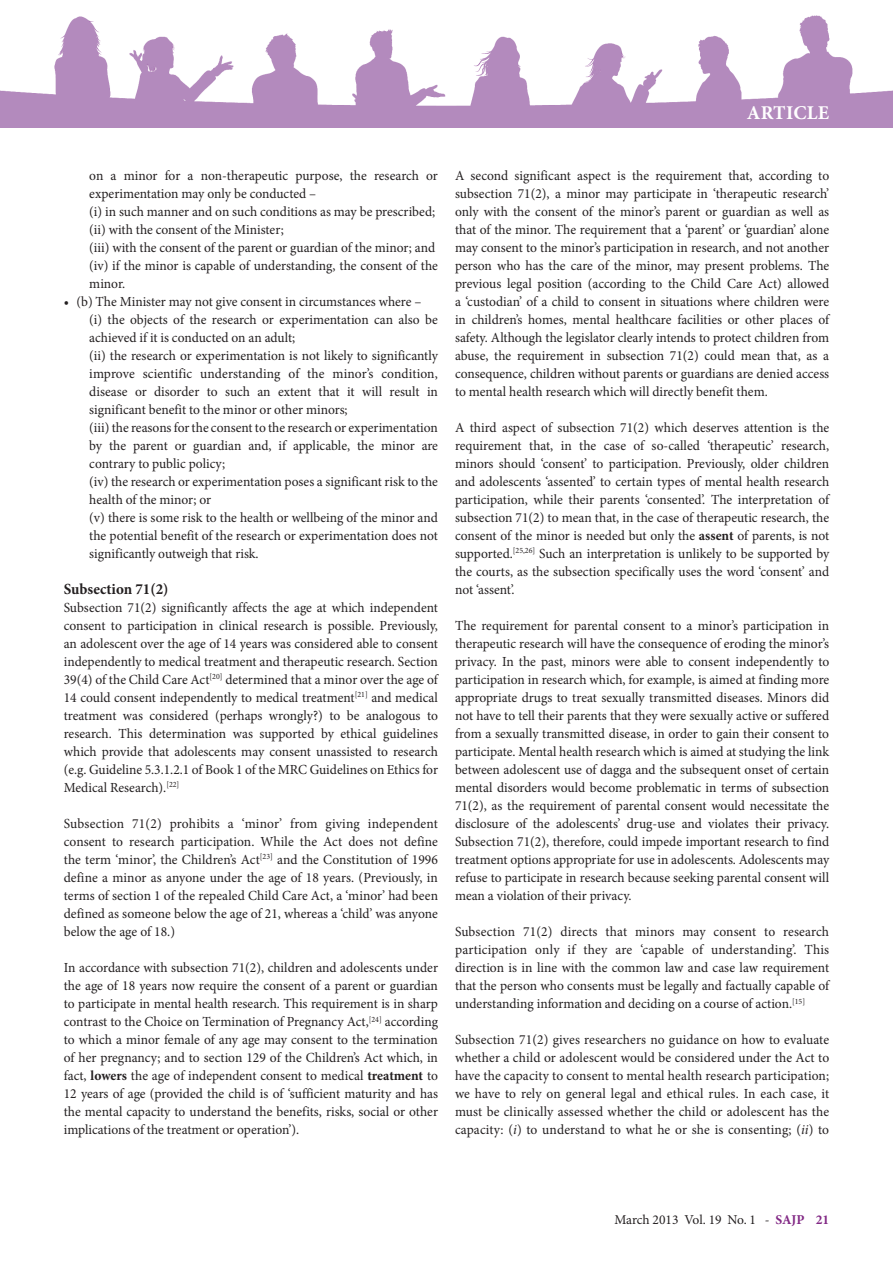
<style>
.page{position:relative;width:893px;height:1263px;background:#fff}
.page>*{position:absolute;margin:0;border:0;box-sizing:border-box;transform-origin:0 0}
.t1{font:700 19.5px "Minion Pro";letter-spacing:.01em;color:#fff}
.C_HEAD{font:700 15.45px "Minion Pro";color:#231f20}
.BODY_TEXT{font:13.95px/18px "Minion Pro";color:#231f20;text-align:justify}
.t2{font:13.5px "Minion Pro";letter-spacing:-.005em;color:#231f20}
.s1{font-weight:700}
.s2{font-style:italic}
.s3{font-weight:700;color:#822985}
</style>
<div class="page">
<img style="left:0;top:15px;width:893px;height:113px">
<h1 class="t1" style="left:747px;top:99px;width:84px">ARTICLE</h1>
<p class="BODY_TEXT" style="left:89px;top:167px;width:350px">on a minor for a non-therapeutic purpose, the research or experimentation may only be conducted –</p>
<p class="BODY_TEXT" style="left:89px;top:203px;width:347px">(i) in such manner and on such conditions as may be prescribed;</p>
<p class="BODY_TEXT" style="left:89px;top:221px;width:196px">(ii) with the consent of the Minister;</p>
<p class="BODY_TEXT" style="left:89px;top:239px;width:347px">(iii) with the consent of the parent or guardian of the minor; and</p>
<p class="BODY_TEXT" style="left:89px;top:257px;width:350px">(iv) if the minor is capable of understanding, the consent of the minor.</p>
<p class="BODY_TEXT" style="left:64px;top:293px;width:359px">• (b) The Minister may not give consent in circumstances where –</p>
<p class="BODY_TEXT" style="left:89px;top:311px;width:350px">(i) the objects of the research or experimentation can also be achieved if it is conducted on an adult;</p>
<p class="BODY_TEXT" style="left:89px;top:347px;width:350px">(ii) the research or experimentation is not likely to significantly improve scientific understanding of the minor’s condition, disease or disorder to such an extent that it will result in significant benefit to the minor or other minors;</p>
<p class="BODY_TEXT" style="left:89px;top:419px;width:350px">(iii) the reasons for the consent to the research or experimentation by the parent or guardian and, if applicable, the minor are contrary to public policy;</p>
<p class="BODY_TEXT" style="left:89px;top:473px;width:350px">(iv) the research or experimentation poses a significant risk to the health of the minor; or</p>
<p class="BODY_TEXT" style="left:89px;top:509px;width:350px">(v) there is some risk to the health or wellbeing of the minor and the potential benefit of the research or experimentation does not significantly outweigh that risk.</p>
<h3 class="C_HEAD" style="left:64px;top:578px;width:106px">Subsection 71(2)</h3>
<p class="BODY_TEXT" style="left:64px;top:599px;width:376px">Subsection 71(2) significantly affects the age at which independent consent to participation in clinical research is possible. Previously, an adolescent over the age of 14 years was considered able to consent independently to medical treatment and therapeutic research. Section 39(4) of the Child Care Act<sup>[20]</sup> determined that a minor over the age of 14 could consent independently to medical treatment<sup>[21]</sup> and medical treatment was considered (perhaps wrongly?) to be analogous to research. This determination was supported by ethical guidelines which provide that adolescents may consent unassisted to research (e.g. Guideline 5.3.1.2.1 of Book 1 of the MRC Guidelines on Ethics for Medical Research).<sup>[22]</sup></p>
<p class="BODY_TEXT" style="left:64px;top:815px;width:376px">Subsection 71(2) prohibits a ‘minor’ from giving independent consent to research participation. While the Act does not define the term ‘minor’, the Children’s Act<sup>[23]</sup> and the Constitution of 1996 define a minor as anyone under the age of 18 years. (Previously, in terms of section 1 of the repealed Child Care Act, a ‘minor’ had been defined as someone below the age of 21, whereas a ‘child’ was anyone below the age of 18.)</p>
<p class="BODY_TEXT" style="left:64px;top:959px;width:376px">In accordance with subsection 71(2), children and adolescents under the age of 18 years now require the consent of a parent or guardian to participate in mental health research. This requirement is in sharp contrast to the Choice on Termination of Pregnancy Act,<sup>[24]</sup> according to which a minor female of any age may consent to the termination of her pregnancy; and to section 129 of the Children’s Act which, in fact, <span class="s1">lowers</span> the age of independent consent to medical <span class="s1">treatment</span> to 12 years of age (provided the child is of ‘sufficient maturity and has the mental capacity to understand the benefits, risks, social or other implications of the treatment or operation’).</p>
<p class="BODY_TEXT" style="left:455px;top:167px;width:376px">A second significant aspect is the requirement that, according to subsection 71(2), a minor may participate in ‘therapeutic research’ only with the consent of the minor’s parent or guardian as well as that of the minor. The requirement that a ‘parent’ or ‘guardian’ alone may consent to the minor’s participation in research, and not another person who has the care of the minor, may present problems. The previous legal position (according to the Child Care Act) allowed a ‘custodian’ of a child to consent in situations where children were in children’s homes, mental healthcare facilities or other places of safety. Although the legislator clearly intends to protect children from abuse, the requirement in subsection 71(2) could mean that, as a consequence, children without parents or guardians are denied access to mental health research which will directly benefit them.</p>
<p class="BODY_TEXT" style="left:455px;top:419px;width:376px">A third aspect of subsection 71(2) which deserves attention is the requirement that, in the case of so-called ‘therapeutic’ research, minors should ‘consent’ to participation. Previously, older children and adolescents ‘assented’ to certain types of mental health research participation, while their parents ‘consented’. The interpretation of subsection 71(2) to mean that, in the case of therapeutic research, the consent of the minor is needed but only the <span class="s1">assent</span> of parents, is not supported.<sup>[25,26]</sup> Such an interpretation is unlikely to be supported by the courts, as the subsection specifically uses the word ‘consent’ and not ‘assent’.</p>
<p class="BODY_TEXT" style="left:455px;top:617px;width:376px">The requirement for parental consent to a minor’s participation in therapeutic research will have the consequence of eroding the minor’s privacy. In the past, minors were able to consent independently to participation in research which, for example, is aimed at finding more appropriate drugs to treat sexually transmitted diseases. Minors did not have to tell their parents that they were sexually active or suffered from a sexually transmitted disease, in order to gain their consent to participate. Mental health research which is aimed at studying the link between adolescent use of dagga and the subsequent onset of certain mental disorders would become problematic in terms of subsection 71(2), as the requirement of parental consent would necessitate the disclosure of the adolescents’ drug-use and violates their privacy.<br>Subsection 71(2), therefore, could impede important research to find treatment options appropriate for use in adolescents. Adolescents may refuse to participate in research because seeking parental consent will mean a violation of their privacy.</p>
<p class="BODY_TEXT" style="left:455px;top:923px;width:376px">Subsection 71(2) directs that minors may consent to research participation only if they are ‘capable of understanding’. This direction is in line with the common law and case law requirement that the person who consents must be legally and factually capable of understanding information and deciding on a course of action.<sup>[15]</sup></p>
<p class="BODY_TEXT" style="left:455px;top:1031px;width:376px">Subsection 71(2) gives researchers no guidance on how to evaluate whether a child or adolescent would be considered under the Act to have the capacity to consent to mental health research participation; we have to rely on general legal and ethical rules. In each case, it must be clinically assessed whether the child or adolescent has the capacity: (<span class="s2">i</span>) to understand to what he or she is consenting; (<span class="s2">ii</span>) to</p>
<p class="t2" style="left:614px;top:1211px;width:216px">March 2013 Vol. 19 No. 1 - <span class="s3">SAJP 21</span></p>
</div>
